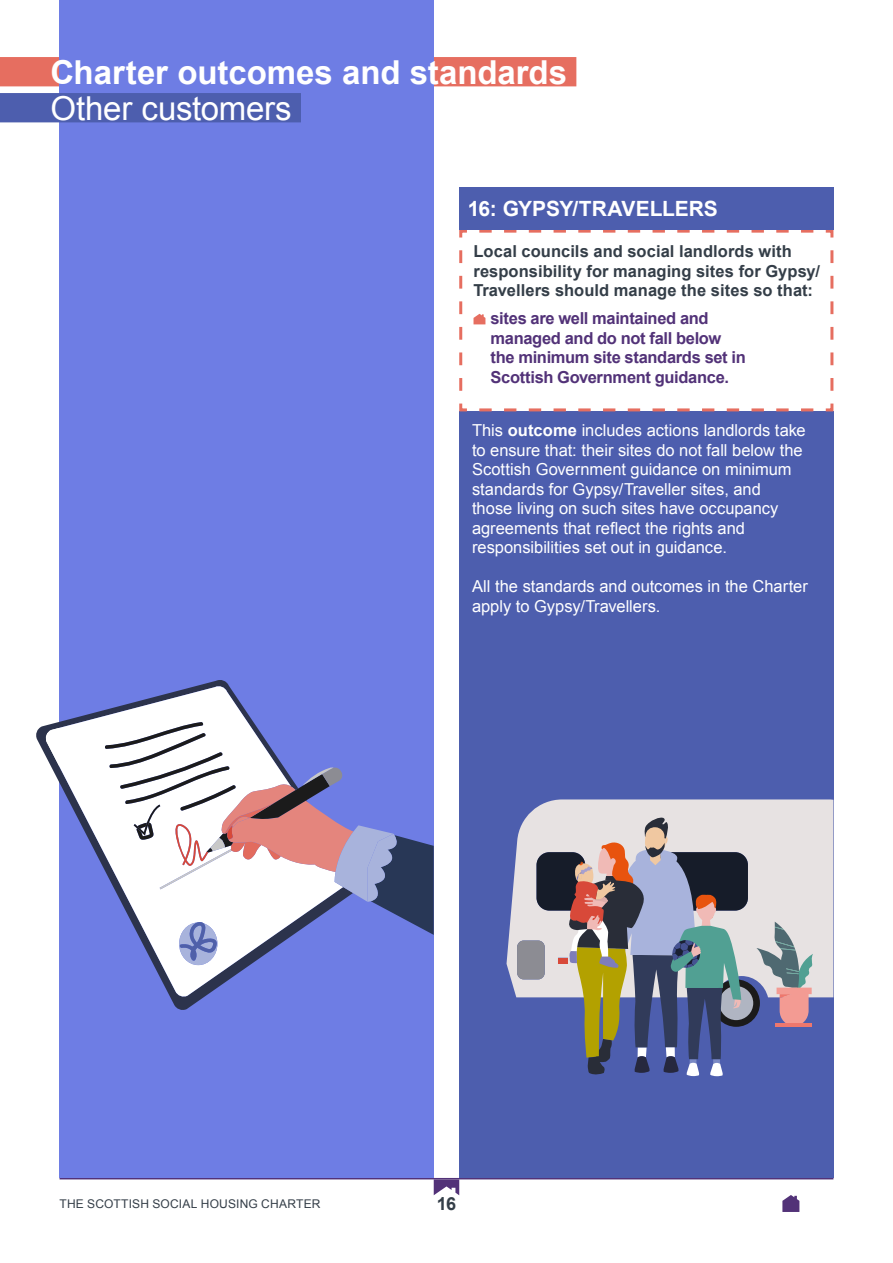
<style>
.page{position:relative;width:893px;height:1263px;background:#fff}
.page>*{position:absolute;margin:0;border:0;box-sizing:border-box;transform-origin:0 0}
.t1{font:700 33px/36px "Arial";color:#fff}
.t2{font:700 21px "Arial";letter-spacing:-.01em;color:#fff}
.t3{font:700 18px "Arial";color:#343e48}
.t4{font:16.5px/19.5px "Arial";color:#fff}
.t5{font:700 16.5px/19.5px "Arial";letter-spacing:.005em;color:#343e48}
.t6{font:700 16.5px/19.5px "Arial";letter-spacing:-.02em;color:#523278}
.t7{font:12px "Arial";letter-spacing:.015em;color:#343e48}
.s1{font-weight:400}
.s2{font-weight:700}
</style>
<div class="page">
<svg style="left:434px;top:1179px;width:25px;height:16px"></svg>
<svg style="left:782px;top:1195px;width:17px;height:17px"></svg>
<hr style="left:60px;top:1178px;width:773px;height:1px;background:#523278">
<div style="left:459px;top:411px;width:374px;height:767px;background:#4d5eae"></div>
<div style="left:0;top:57px;width:576px;height:29px;background:#e66e60"></div>
<div style="left:60px;top:0;width:374px;height:1178px;background:#6e7de4"></div>
<div style="left:0;top:93px;width:301px;height:29px;background:#4d5eae"></div>
<svg style="left:36px;top:679px;width:193px;height:332px"></svg>
<svg style="left:45px;top:685px;width:209px;height:313px"></svg>
<svg style="left:104px;top:722px;width:330px;height:243px"></svg>
<svg style="left:459px;top:228px;width:375px;height:185px"></svg>
<div style="left:459px;top:187px;width:374px;height:43px;background:#4d5eae"></div>
<svg style="left:473px;top:314px;width:12px;height:10px"></svg>
<svg style="left:506px;top:799px;width:327px;height:198px;background:#dad7dd"></svg>
<div style="left:536px;top:852px;width:49px;height:58px;background:#161c29;border-radius:13px"></div>
<div style="left:517px;top:940px;width:28px;height:39px;background:#8c8c93;border-radius:7px"></div>
<div style="left:653px;top:852px;width:95px;height:58px;background:#161c29;border-radius:13px"></div>
<div style="left:558px;top:958px;width:10px;height:6px;background:#d84939"></div>
<div style="left:712px;top:979px;width:48px;height:48px;background:#1b1b1b;border-radius:50%"></div>
<div style="left:719px;top:986px;width:34px;height:34px;background:#b0b5c2;border-radius:50%"></div>
<svg style="left:564px;top:816px;width:177px;height:260px"></svg>
<svg style="left:756px;top:922px;width:57px;height:101px;background:#a9a3ae"></svg>
<hr style="left:775px;top:1023px;width:37px;height:4px;background:#ee776d">
<p class="t1" style="left:50px;top:55px;width:518px">Charter outcomes and standards<br><span class="s1">Other customers</span></p>
<p class="t2" style="left:468px;top:195px;width:251px">16: GYPSY/TRAVELLERS</p>
<p class="t5" style="left:473px;top:242px;width:348px">Local councils and social landlords with responsibility for managing sites for Gypsy/<br>Travellers should manage the sites so that:</p>
<p class="t6" style="left:490px;top:309px;width:257px">sites are well maintained and managed and do not fall below the minimum site standards set in<br>Scottish Government guidance.</p>
<p class="t4" style="left:472px;top:421px;width:335px">This <span class="s2">outcome</span> includes actions landlords take to ensure that: their sites do not fall below the Scottish Government guidance on minimum standards for Gypsy/Traveller sites, and<br>those living on such sites have occupancy</p>
<p class="t4" style="left:472px;top:518px;width:275px">agreements that reflect the rights and</p>
<p class="t4" style="left:472px;top:538px;width:256px">responsibilities set out in guidance.</p>
<p class="t4" style="left:472px;top:577px;width:337px">All the standards and outcomes in the Charter apply to Gypsy/Travellers.</p>
<p class="t7" style="left:60px;top:1196px;width:262px">THE SCOTTISH SOCIAL HOUSING CHARTER</p>
<p class="t3" style="left:437px;top:1192px;width:21px">16</p>
</div>
